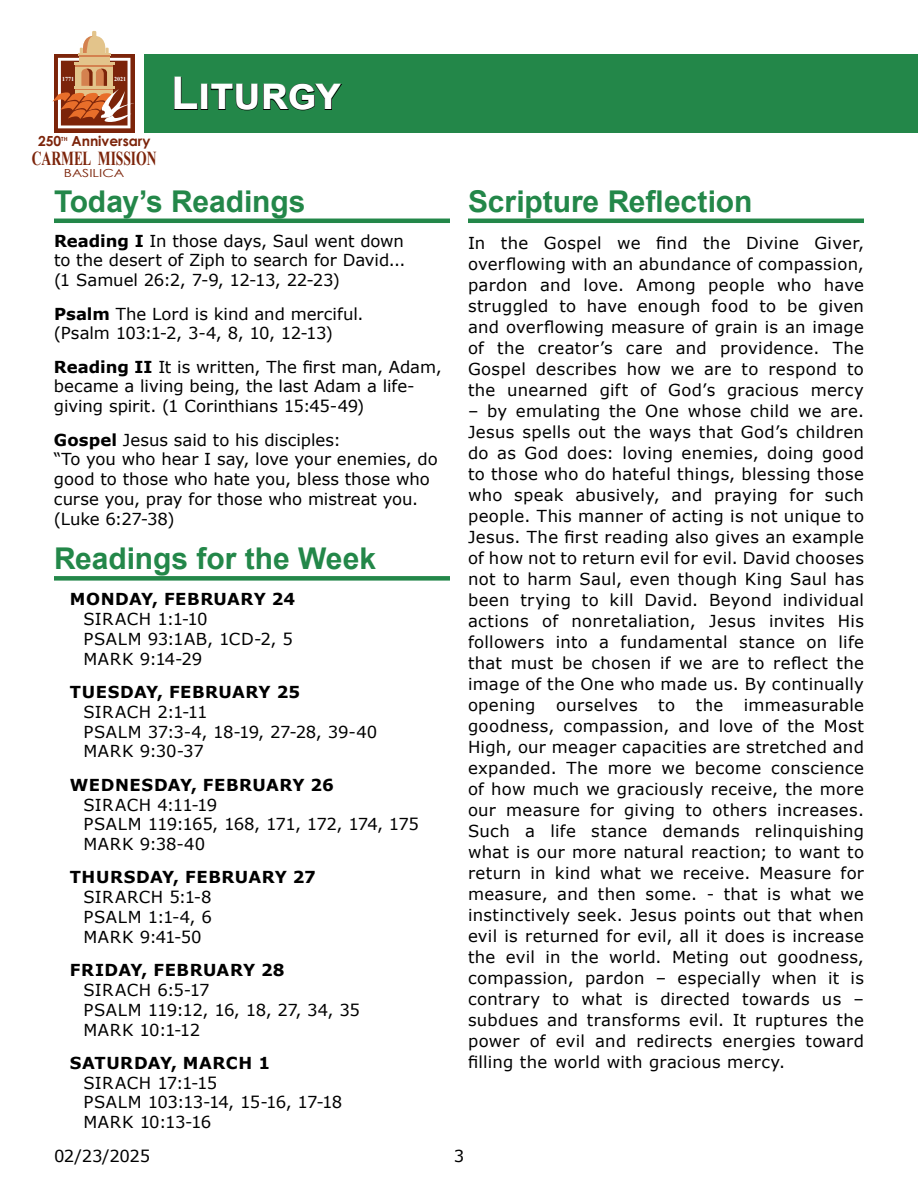
<style>
.page{position:relative;width:918px;height:1188px;background:#fff}
.page>*{position:absolute;margin:0;border:0;box-sizing:border-box;transform-origin:0 0}
.t1{font:700 45px "Arial";letter-spacing:-.01em;color:#fff}
.t2{font:700 30px "Arial";letter-spacing:-.005em;color:#238749}
.t3{font:700 19.8px "Times New Roman";letter-spacing:-.005em;color:#7c240a;scale:.69 1}
.t4{font:16.5px/21px "Verdana";letter-spacing:.005em;color:#000}
.t5{font:700 16.5px "Verdana";letter-spacing:.03em;color:#000}
.t6{font:16.5px/19.8px "Verdana";letter-spacing:-.025em;color:#000}
.t7{font:16.5px/19.8px "Verdana";letter-spacing:.035em;color:#000}
.t8{font:700 13.8px "Century Gothic";color:#7c240a}
.t9{font:11.1px "Century Gothic";color:#7c240a;scale:1.28 1}
.t10{font:700 6px "Times New Roman";color:#fff}
.t11{font:700 5.7px "Century Gothic";color:#7c240a}
.s1{color:#000}
.s2{font-weight:700}
</style>
<div class="page">
<div style="left:144px;top:54px;width:774px;height:78px;background:#238749"></div>
<hr style="left:54px;top:219px;width:396px;height:4px;background:#238749">
<hr style="left:468px;top:219px;width:396px;height:4px;background:#238749">
<div style="left:54px;top:576px;width:396px;height:5px;background:#238749"></div>
<svg style="left:54px;top:128px;width:80px;height:4px"></svg>
<svg style="left:52px;top:31px;width:83px;height:97px"></svg>
<p class="t10" style="left:62px;top:75px;width:14px">1771</p>
<p class="t10" style="left:114px;top:75px;width:14px">2021</p>
<p class="t8" style="left:38px;top:136px;width:25px">250</p>
<p class="t11" style="left:61px;top:137px;width:8px">TH</p>
<p class="t8" style="left:71px;top:136px;width:81px">Anniversary</p>
<p class="t3" style="left:32px;top:147px;width:182px">CARMEL MISSION</p>
<p class="t9" style="left:64px;top:167px;width:49px">BASILICA</p>
<h1 class="t1" style="left:171px;top:62px;width:171px"><span class="s1">L</span>iturgy</h1>
<h2 class="t2" style="left:54px;top:190px;width:253px">Today’s Readings</h2>
<h2 class="t2" style="left:468px;top:180px;width:286px">Scripture Reflection</h2>
<p class="t4" style="left:54px;top:232px;width:353px;line-height:19.8px;text-align:justify"><span class="s2">Reading I</span> In those days, Saul went down to the desert of Ziph to search for David... (1 Samuel 26:2, 7-9, 12-13, 22-23)</p>
<p class="t4" style="left:54px;top:305px;width:311px;line-height:19.8px"><span class="s2">Psalm</span> The Lord is kind and merciful. (Psalm 103:1-2, 3-4, 8, 10, 12-13)</p>
<p class="t4" style="left:54px;top:357px;width:389px;line-height:19.8px"><span class="s2">Reading II</span> It is written, The first man, Adam, became a living being, the last Adam a life&shy;giving spirit. (1 Corinthians 15:45-49)</p>
<p class="t4" style="left:54px;top:431px;width:385px;line-height:19.8px"><span class="s2">Gospel</span> Jesus said to his disciples:<br>“To you who hear I say, love your enemies, do good to those who hate you, bless those who curse you, pray for those who mistreat you. (Luke 6:27-38)</p>
<h2 class="t2" style="left:54px;top:548px;width:324px">Readings for the Week</h2>
<p class="t5" style="left:70px;top:593px;width:227px">MONDAY, FEBRUARY 24</p>
<p class="t7" style="left:83px;top:610px;width:211px">SIRACH 1:1-10<br>PSALM 93:1AB, 1CD-2, 5<br>MARK 9:14-29</p>
<p class="t5" style="left:70px;top:685px;width:232px">TUESDAY, FEBRUARY 25</p>
<p class="t4" style="left:83px;top:703px;width:296px;line-height:19.8px">SIRACH 2:1-11<br>PSALM 37:3-4, 18-19, 27-28, 39-40<br>MARK 9:30-37</p>
<p class="t5" style="left:70px;top:778px;width:266px">WEDNESDAY, FEBRUARY 26</p>
<p class="t4" style="left:83px;top:796px;width:337px;line-height:19.8px">SIRACH 4:11-19<br>PSALM 119:165, 168, 171, 172, 174, 175<br>MARK 9:38-40</p>
<p class="t5" style="left:70px;top:871px;width:248px">THURSDAY, FEBRUARY 27</p>
<p class="t4" style="left:83px;top:888px;width:130px;line-height:19.8px;text-align:justify">SIRARCH 5:1-8<br>PSALM 1:1-4, 6<br>MARK 9:41-50</p>
<p class="t5" style="left:70px;top:963px;width:216px">FRIDAY, FEBRUARY 28</p>
<p class="t4" style="left:83px;top:981px;width:278px;line-height:19.8px">SIRACH 6:5-17<br>PSALM 119:12, 16, 18, 27, 34, 35<br>MARK 10:1-12</p>
<p class="t5" style="left:70px;top:1056px;width:202px">SATURDAY, MARCH 1</p>
<p class="t6" style="left:83px;top:1074px;width:261px">SIRACH 17:1-15<br>PSALM 103:13-14, 15-16, 17-18<br>MARK 10:13-16</p>
<p class="t4" style="left:468px;top:232px;width:398px;text-align:justify">In the Gospel we find the Divine Giver, overflowing with an abundance of compassion, pardon and love. Among people who have struggled to have enough food to be given and overflowing measure of grain is an image of the creator’s care and providence. The Gospel describes how we are to respond to the unearned gift of God’s gracious mercy</p>
<p class="t4" style="left:468px;top:401px;width:398px;text-align:justify">– by emulating the One whose child we are.<br>Jesus spells out the ways that God’s children do as God does: loving enemies, doing good to those who do hateful things, blessing those who speak abusively, and praying for such people. This manner of acting is not unique to Jesus. The first reading also gives an example of how not to return evil for evil. David chooses not to harm Saul, even though King Saul has been trying to kill David. Beyond individual actions of nonretaliation, Jesus invites His followers into a fundamental stance on life that must be chosen if we are to reflect the image of the One who made us. By continually opening</p>
<p class="t4" style="left:468px;top:695px;width:398px;text-align:justify;text-indent:276px">immeasurable goodness, compassion, and love of the Most High, our meager capacities are stretched and expanded. The more we become conscience of how much we graciously receive, the more our measure for giving to others increases.<br>Such a life stance demands relinquishing what is our more natural reaction; to want to return in kind what we receive. Measure for measure, and then some. - that is what we instinctively seek. Jesus points out that when evil is returned for evil, all it does is increase the evil in the world. Meting out goodness, compassion, pardon – especially when it is contrary to what is directed towards us – subdues and transforms evil. It ruptures the power of evil and redirects energies toward filling the world with gracious mercy.</p>
<p class="t4" style="left:556px;top:695px;width:83px">ourselves</p>
<p class="t4" style="left:658px;top:695px;width:18px">to</p>
<p class="t4" style="left:696px;top:695px;width:29px">the</p>
<p class="t4" style="left:54px;top:1146px;width:98px">02/23/2025</p>
<p class="t4" style="left:454px;top:1146px;width:12px">3</p>
</div>
